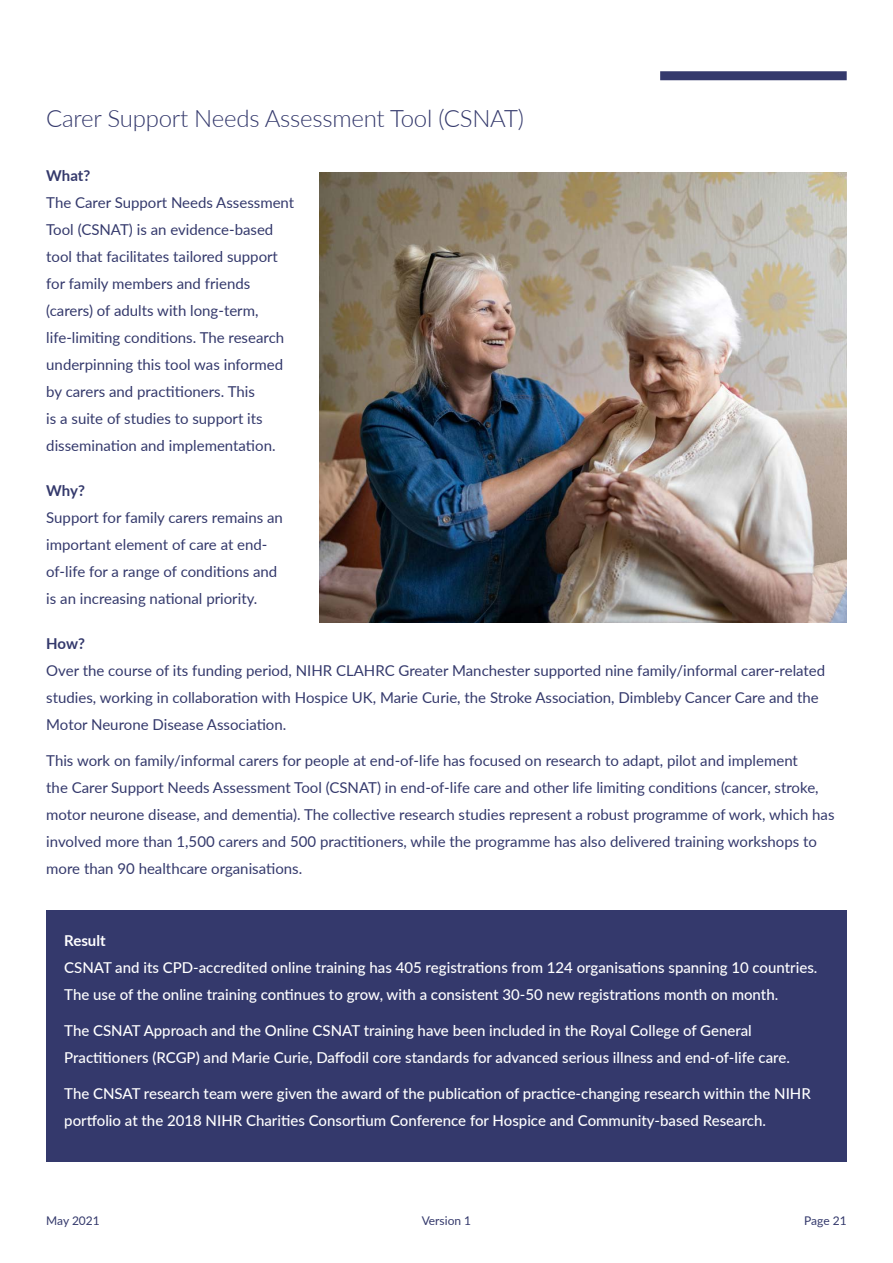
<style>
.page{position:relative;width:893px;height:1263px;background:#fff}
.page>*{position:absolute;margin:0;border:0;box-sizing:border-box;transform-origin:0 0}
.B_Header{font:300 24px "Lato";letter-spacing:-.01em;color:#34396c}
.t1{font:15px/27px "Lato";color:#34396c}
.t2{font:500 15px/27px "Lato";color:#fff}
.C_Header{font:700 15px "Lato";letter-spacing:-.01em;color:#34396c}
.C_Header-2{font:700 15px "Lato";color:#fff}
.t3{font:12px "Lato";color:#34396c}
</style>
<div class="page">
<img style="left:319px;top:172px;width:528px;height:450px">
<div style="left:46px;top:910px;width:801px;height:252px;background:#34396c"></div>
<div style="left:660px;top:71px;width:187px;height:9px;background:#34396c"></div>
<p class="B_Header" style="left:46px;top:102px;width:479px">Carer Support Needs Assessment Tool (CSNAT)</p>
<p class="C_Header" style="left:46px;top:165px;width:46px">What?</p>
<p class="t1" style="left:46px;top:189px;width:249px">The Carer Support Needs Assessment Tool (CSNAT) is an evidence-based tool that facilitates tailored support for family members and friends (carers) of adults with long-term, life-limiting conditions. The research underpinning this tool was informed by carers and practitioners. This<br>is a suite of studies to support its dissemination and implementation.</p>
<p class="C_Header" style="left:46px;top:480px;width:40px">Why?</p>
<p class="t1" style="left:46px;top:504px;width:238px">Support for family carers remains an important element of care at end&shy;of-life for a range of conditions and is an increasing national priority.</p>
<p class="C_Header" style="left:46px;top:633px;width:40px">How?</p>
<p class="t1" style="left:46px;top:657px;width:780px">Over the course of its funding period, NIHR CLAHRC Greater Manchester supported nine family/informal carer-related studies, working in collaboration with Hospice UK, Marie Curie, the Stroke Association, Dimbleby Cancer Care and the<br>Motor Neurone Disease Association.</p>
<p class="t1" style="left:46px;top:747px;width:790px">This work on family/informal carers for people at end-of-life has focused on research to adapt, pilot and implement<br>the Carer Support Needs Assessment Tool (CSNAT) in end-of-life care and other life limiting conditions (cancer, stroke, motor neurone disease, and dementia). The collective research studies represent a robust programme of work, which has involved more than 1,500 carers and 500 practitioners, while the programme has also delivered training workshops to more than 90 healthcare organisations.</p>
<p class="C_Header-2" style="left:64px;top:930px;width:43px">Result</p>
<p class="t2" style="left:64px;top:954px;width:755px">CSNAT and its CPD-accredited online training has 405 registrations from 124 organisations spanning 10 countries.<br>The use of the online training continues to grow, with a consistent 30-50 new registrations month on month.</p>
<p class="t2" style="left:64px;top:1017px;width:727px">The CSNAT Approach and the Online CSNAT training have been included in the Royal College of General<br>Practitioners (RCGP) and Marie Curie, Daffodil core standards for advanced serious illness and end-of-life care.</p>
<p class="t2" style="left:64px;top:1080px;width:748px">The CNSAT research team were given the award of the publication of practice-changing research within the NIHR portfolio at the 2018 NIHR Charities Consortium Conference for Hospice and Community-based Research.</p>
<p class="t3" style="left:46px;top:1212px;width:55px">May 2021</p>
<p class="t3" style="left:422px;top:1212px;width:51px">Version 1</p>
<p class="t3" style="left:804px;top:1212px;width:44px">Page 21</p>
</div>
